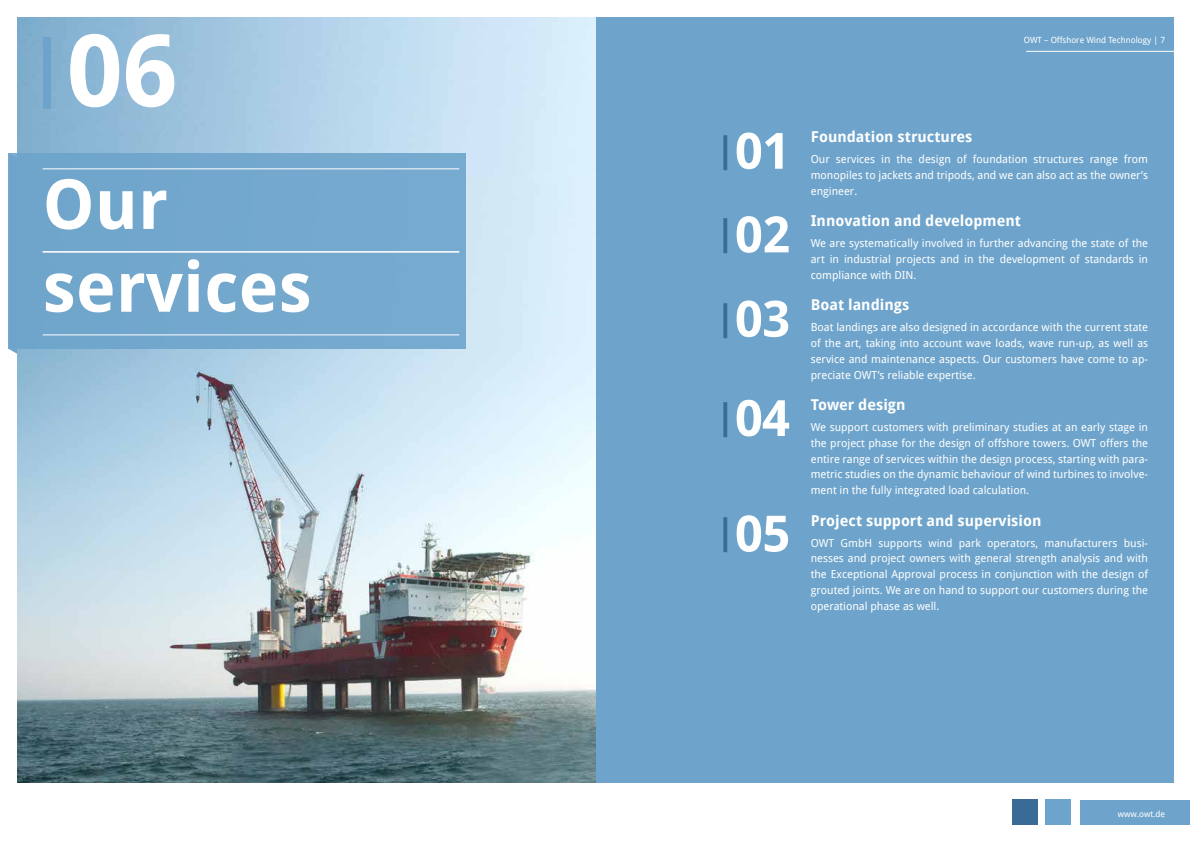
<style>
.page{position:relative;width:1190px;height:842px;background:#fff}
.page>*{position:absolute;margin:0;border:0;box-sizing:border-box;transform-origin:0 0}
.t1{font:700 100px "Droid Sans";color:#fff}
.t2{font:700 69px/82.8px "Droid Sans";color:#fff}
.t3{font:700 50px "Droid Sans";color:#fff}
.t4{font:700 15px "Droid Sans";color:#fff}
.t5{font:11px/15.8px "Droid Sans";color:#fff;text-align:justify}
.t6{font:8.5px "Droid Sans";color:#fff}
.s1{font-size:73px;color:#6ea4cb}
.s2{font-size:35px;color:#3a6b96}
</style>
<div class="page">
<div style="left:1081px;top:800px;width:109px;height:24px;background:#6ea4cb"></div>
<div style="left:1046px;top:799px;width:25px;height:26px;background:#6ea4cb"></div>
<div style="left:1012px;top:799px;width:26px;height:26px;background:#3a6b96"></div>
<div style="left:595px;top:18px;width:579px;height:764px;background:#6ea4cb"></div>
<svg style="left:9px;top:349px;width:8px;height:5px"></svg>
<img style="left:17px;top:17px;width:578px;height:765px">
<div style="left:9px;top:153px;width:457px;height:196px;background:#6ea4cb"></div>
<hr style="left:43px;top:168px;width:416px;height:1px;background:#fff">
<hr style="left:43px;top:252px;width:416px;height:1px;background:#fff">
<hr style="left:43px;top:251px;width:416px;height:1px;background:#fff">
<hr style="left:43px;top:334px;width:416px;height:1px;background:#fff">
<hr style="left:1026px;top:51px;width:164px;height:1px;background:#fff">
<h1 class="t1" style="left:27px;top:13px;width:152px"><span class="s1">|</span>06</h1>
<h2 class="t2" style="left:43px;top:164px;width:271px">Our services</h2>
<p class="t6" style="left:1024px;top:35px;width:143px">OWT – Offshore Wind Technology | 7</p>
<h3 class="t3" style="left:716px;top:122px;width:76px"><span class="s2">|</span>01</h3>
<h3 class="t3" style="left:716px;top:206px;width:76px"><span class="s2">|</span>02</h3>
<h3 class="t3" style="left:716px;top:290px;width:76px"><span class="s2">|</span>03</h3>
<h3 class="t3" style="left:716px;top:389px;width:76px"><span class="s2">|</span>04</h3>
<h3 class="t3" style="left:716px;top:505px;width:76px"><span class="s2">|</span>05</h3>
<h3 class="t4" style="left:811px;top:128px;width:163px">Foundation structures</h3>
<p class="t5" style="left:811px;top:152px;width:339px">Our services in the design of foundation structures range from monopiles to jackets and tripods, and we can also act as the owner’s engineer.</p>
<h3 class="t4" style="left:811px;top:212px;width:212px">Innovation and development</h3>
<p class="t5" style="left:811px;top:236px;width:339px">We are systematically involved in further advancing the state of the art in industrial projects and in the development of standards in compliance with DIN.</p>
<h3 class="t4" style="left:811px;top:296px;width:100px">Boat landings</h3>
<p class="t5" style="left:811px;top:320px;width:339px">Boat landings are also designed in accordance with the current state of the art, taking into account wave loads, wave run-up, as well as service and maintenance aspects. Our customers have come to ap&shy;preciate OWT’s reliable expertise.</p>
<h3 class="t4" style="left:811px;top:396px;width:96px">Tower design</h3>
<p class="t5" style="left:811px;top:419px;width:339px">We support customers with preliminary studies at an early stage in the project phase for the design of offshore towers. OWT offers the entire range of services within the design process, starting with para&shy;metric studies on the dynamic behaviour of wind turbines to involve&shy;ment in the fully integrated load calculation.</p>
<h3 class="t4" style="left:811px;top:512px;width:232px">Project support and supervision</h3>
<p class="t5" style="left:811px;top:535px;width:339px">OWT GmbH supports wind park operators, manufacturers busi&shy;nesses and project owners with general strength analysis and with the Exceptional Approval process in conjunction with the design of grouted joints. We are on hand to support our customers during the operational phase as well.</p>
<p class="t6" style="left:1118px;top:809px;width:49px">www.owt.de</p>
</div>
